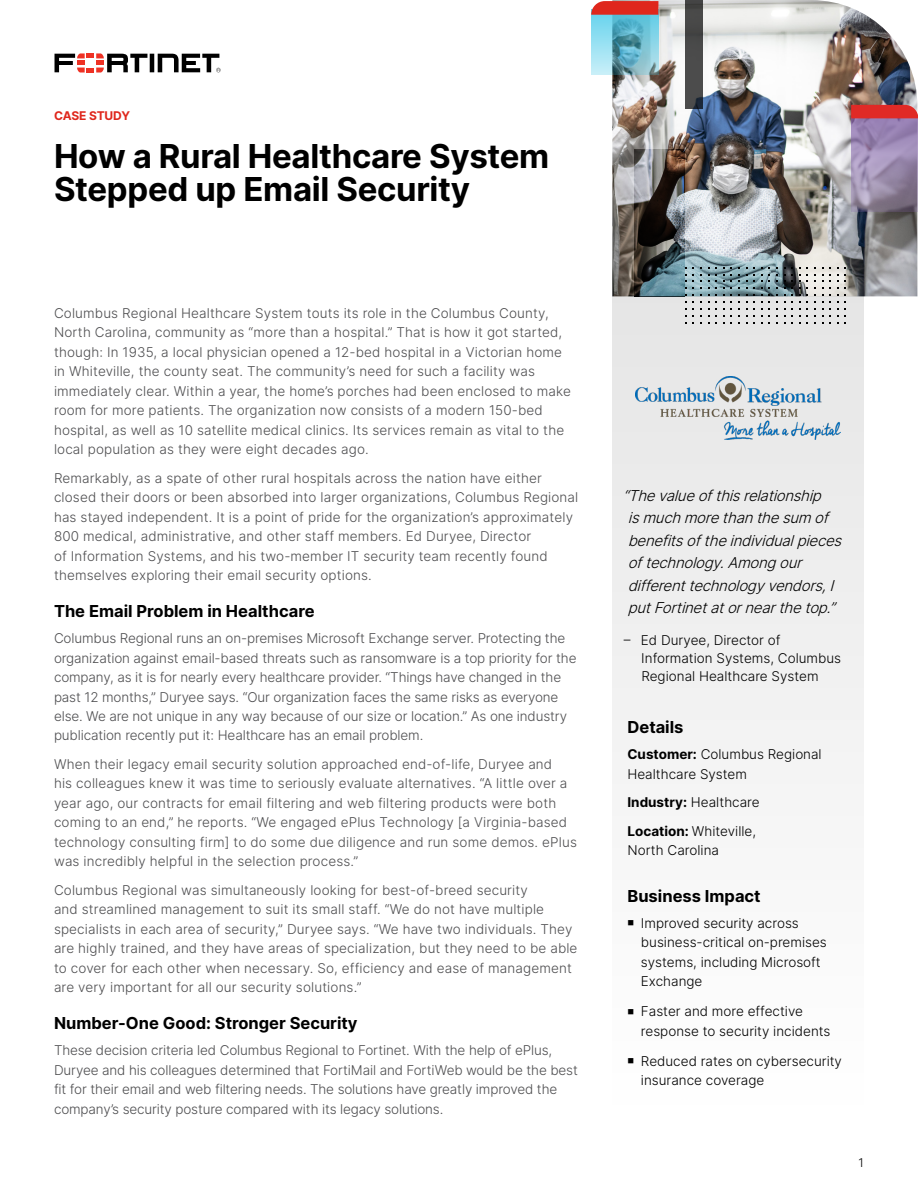
<style>
.page{position:relative;width:918px;height:1188px;background:#fff}
.page>*{position:absolute;margin:0;border:0;box-sizing:border-box;transform-origin:0 0}
.t1{font:700 33px/33px "Inter";letter-spacing:-.01em;color:#000}
.t2{font:700 16.5px "Inter";color:#000}
.t3{font:italic 300 15px/22.5px "Inter";color:#000}
.t4{font:300 13.5px/19.5px "Inter";letter-spacing:.01em;color:#4d4d4f}
.t5{font:300 13.5px/19.5px "Inter";letter-spacing:-.01em;color:#4d4d4f}
.t6{font:300 13.5px/19.5px "Inter";color:#000}
.t7{font:700 12px "Inter";letter-spacing:-.01em;color:#df271c}
.t8{font:300 12px "Inter";color:#000}
.s1{font-weight:700}
</style>
<div class="page">
<img style="left:612px;top:0;width:305px;height:296px">
<div style="left:685px;top:0;width:18px;height:109px;background:#4a4a4a"></div>
<img style="left:634px;top:149px;width:51px;height:147px">
<svg style="left:591px;top:10px;width:68px;height:64px;background:#76bfd0"></svg>
<svg style="left:591px;top:1px;width:67px;height:14px"></svg>
<svg style="left:851px;top:118px;width:67px;height:94px;background:#9786a9"></svg>
<svg style="left:851px;top:105px;width:67px;height:13px"></svg>
<svg style="left:55px;top:53px;width:166px;height:20px"></svg>
<div style="left:612px;top:296px;width:252px;height:818px;background:#f3f3f3"></div>
<img style="left:635px;top:377px;width:206px;height:63px">
<p class="t7" style="left:54px;top:107px;width:78px">CASE STUDY</p>
<h1 class="t1" style="left:54px;top:138px;width:497px">How a Rural Healthcare System<br>Stepped up Email Security</h1>
<p class="t4" style="left:54px;top:303px;width:518px">Columbus Regional Healthcare System touts its role in the Columbus County, North Carolina, community as “more than a hospital.” That is how it got started, though: In 1935, a local physician opened a 12-bed hospital in a Victorian home in Whiteville, the county seat. The community’s need for such a facility was immediately clear. Within a year, the home’s porches had been enclosed to make room for more patients. The organization now consists of a modern 150-bed hospital, as well as 10 satellite medical clinics. Its services remain as vital to the local population as they were eight decades ago.</p>
<p class="t4" style="left:54px;top:468px;width:526px">Remarkably, as a spate of other rural hospitals across the nation have either closed their doors or been absorbed into larger organizations, Columbus Regional has stayed independent. It is a point of pride for the organization’s approximately 800 medical, administrative, and other staff members. Ed Duryee, Director<br>of Information Systems, and his two-member IT security team recently found themselves exploring their email security options.</p>
<p class="t2" style="left:54px;top:599px;width:262px">The Email Problem in Healthcare</p>
<p class="t5" style="left:54px;top:628px;width:524px">Columbus Regional runs an on-premises Microsoft Exchange server. Protecting the organization against email-based threats such as ransomware is a top priority for the company, as it is for nearly every healthcare provider. “Things have changed in the past 12 months,” Duryee says. “Our organization faces the same risks as everyone else. We are not unique in any way because of our size or location.” As one industry publication recently put it: Healthcare has an email problem.</p>
<p class="t4" style="left:54px;top:754px;width:524px">When their legacy email security solution approached end-of-life, Duryee and<br>his colleagues knew it was time to seriously evaluate alternatives. “A little over a year ago, our contracts for email filtering and web filtering products were both coming to an end,” he reports. “We engaged ePlus Technology [a Virginia-based technology consulting firm] to do some due diligence and run some demos. ePlus was incredibly helpful in the selection process.”</p>
<p class="t4" style="left:54px;top:880px;width:525px">Columbus Regional was simultaneously looking for best-of-breed security<br>and streamlined management to suit its small staff. “We do not have multiple specialists in each area of security,” Duryee says. “We have two individuals. They are highly trained, and they have areas of specialization, but they need to be able to cover for each other when necessary. So, efficiency and ease of management are very important for all our security solutions.”</p>
<p class="t2" style="left:54px;top:1011px;width:305px">Number-One Good: Stronger Security</p>
<p class="t5" style="left:54px;top:1040px;width:525px">These decision criteria led Columbus Regional to Fortinet. With the help of ePlus, Duryee and his colleagues determined that FortiMail and FortiWeb would be the best fit for their email and web filtering needs. The solutions have greatly improved the company’s security posture compared with its legacy solutions.</p>
<p class="t3" style="left:628px;top:484px;width:221px;text-indent:-5px">“Thevalueofthisrelationship ismuchmorethanthesum of benefitsoftheindividualpieces oftechnology.Amongour differenttechnologyvendors,I putFortinetatornearthetop.”</p>
<p class="t6" style="left:641px;top:630px;width:201px;line-height:18px;text-indent:-17px">– Ed Duryee, Director of<br>Information Systems, Columbus<br>Regional Healthcare System</p>
<p class="t2" style="left:627px;top:715px;width:58px">Details</p>
<p class="t6" style="left:627px;top:745px;width:196px"><span class="s1">Customer:</span> Columbus Regional<br>Healthcare System</p>
<p class="t6" style="left:627px;top:788px;width:134px;line-height:28.3px"><span class="s1">Industry:</span> Healthcare<br><span class="s1">Location:</span> Whiteville,</p>
<p class="t6" style="left:627px;top:840px;width:93px">North Carolina</p>
<p class="t2" style="left:627px;top:884px;width:135px">Business Impact</p>
<p class="t6" style="left:641px;top:913px;width:187px;text-indent:-14px">■ Improved security across business-critical on-premises systems, including Microsoft<br>Exchange</p>
<p class="t6" style="left:641px;top:1002px;width:191px;text-indent:-14px">■ Faster and more effective response to security incidents</p>
<p class="t6" style="left:641px;top:1051px;width:203px;text-indent:-14px">■ Reduced rates on cybersecurity insurance coverage</p>
<p class="t8" style="left:859px;top:1154px;width:7px">1</p>
</div>
